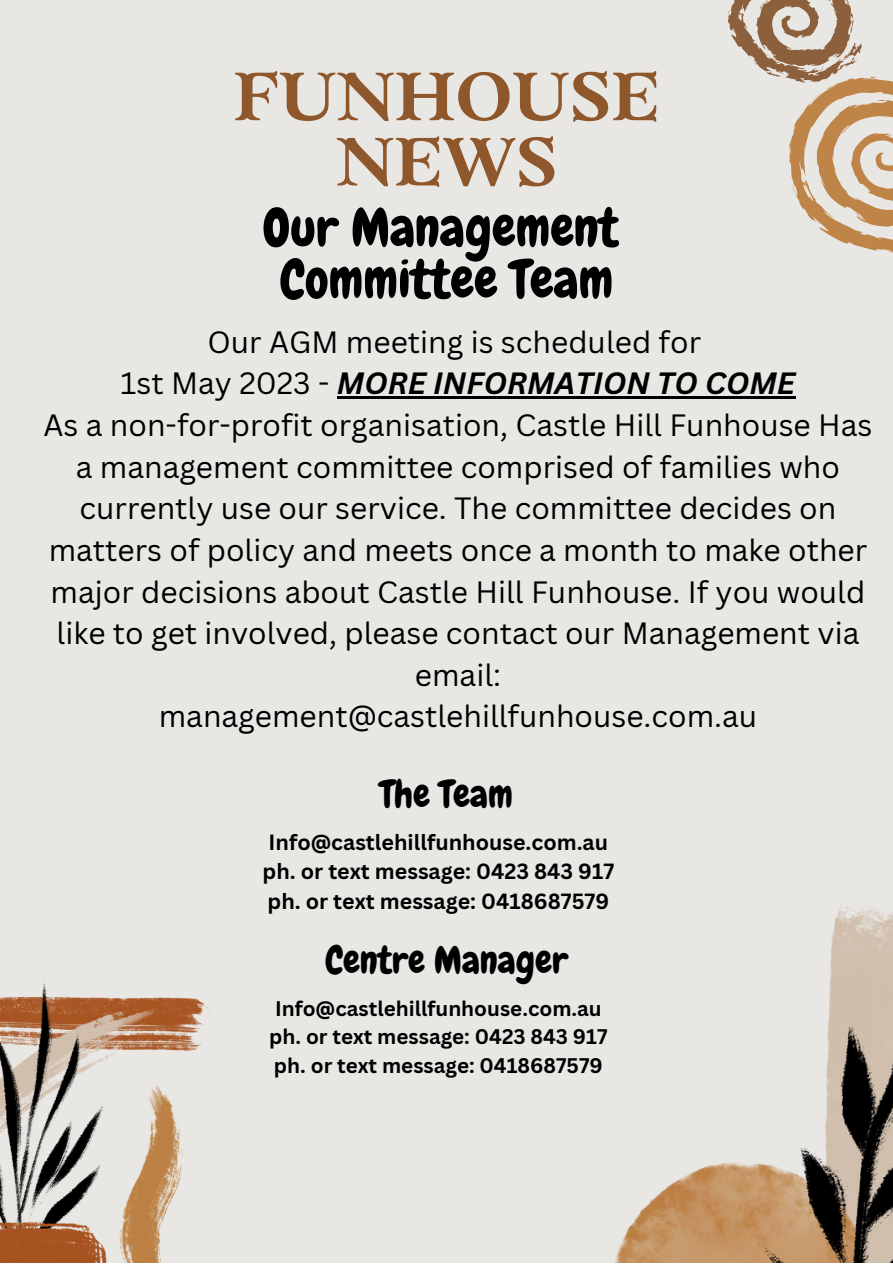
<style>
.page{position:relative;width:893px;height:1264px;background:#fff}
.page>*{position:absolute;margin:0;border:0;box-sizing:border-box;transform-origin:0 0}
.t1{font:800 67.35px/65.2px "Zenaida";color:#8f572c;text-align:center}
.t2{font:52.8px/51.8px "Chewy";color:#000;text-align:center}
.t3{font:37.8px "Chewy";color:#000}
.t4{font:30px/41.5px "Canva Sans";color:#000;text-align:center}
.t5{font:700 21.45px/29.5px "Canva Sans";color:#000}
.t6{font:700 20.55px/28.5px "Canva Sans";color:#000}
.s1{font-weight:700;font-style:italic}
</style>
<div class="page">
<div style="left:0;top:0;width:892px;height:1262px;background:#e8e7e4"></div>
<img style="left:0;top:979px;width:210px;height:283px">
<svg style="left:727px;top:0;width:165px;height:253px"></svg>
<img style="left:615px;top:906px;width:277px;height:356px">
<hr style="left:337px;top:397px;width:458px;height:2px;background:#000">
<h1 class="t1" style="left:234px;top:64px;width:427px">FUNHOUSE<br>NEWS</h1>
<h2 class="t2" style="left:262px;top:202px;width:357px">Our Management<br>Committee Team</h2>
<p class="t4" style="left:43px;top:320px;width:830px">Our AGM meeting is scheduled for<br>1st May 2023 - <span class="s1">MORE INFORMATION TO COME<br></span>As a non-for-profit organisation, Castle Hill Funhouse Has a management committee comprised of families who currently use our service. The committee decides on matters of policy and meets once a month to make other major decisions about Castle Hill Funhouse. If you would like to get involved, please contact our Management via email:<br>management@castlehillfunhouse.com.au</p>
<p class="t3" style="left:380px;top:770px;width:135px">The Team</p>
<p class="t5" style="left:262px;top:826px;width:353px">Info@castlehillfunhouse.com.au ph. or text message: 0423 843 917 ph. or text message: 0418687579</p>
<p class="t3" style="left:325px;top:936px;width:244px">Centre Manager</p>
<p class="t6" style="left:269px;top:993px;width:340px">Info@castlehillfunhouse.com.au ph. or text message: 0423 843 917 ph. or text message: 0418687579</p>
</div>
